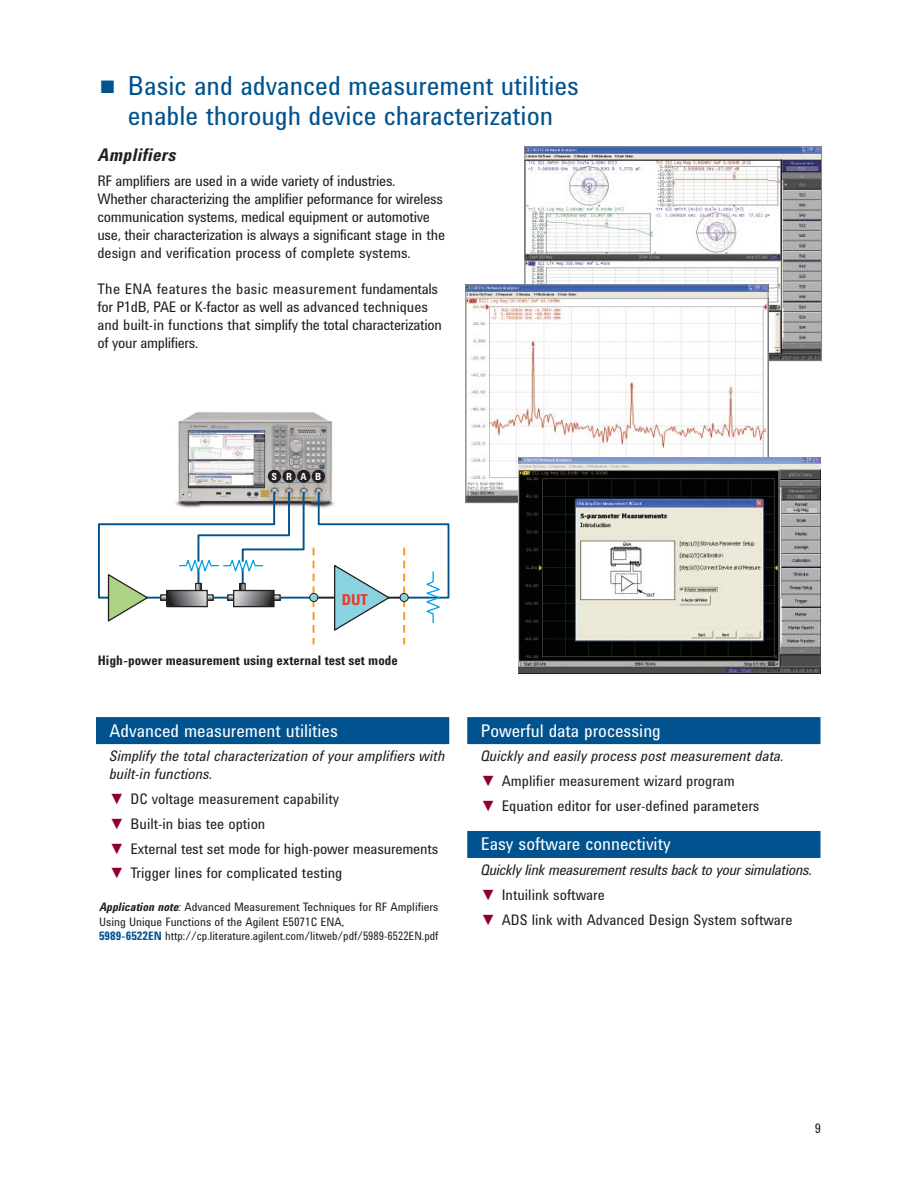
<style>
.page{position:relative;width:918px;height:1188px;background:#fff}
.page>*{position:absolute;margin:0;border:0;box-sizing:border-box;transform-origin:0 0}
.t1{font:27px/30px "Agilent Condensed CFF";color:#00538e;text-align:center}
.t2{font:18px "Agilent Condensed CFF";color:#fff}
.t3{font:italic 700 18px "Agilent Condensed CFF";letter-spacing:.02em;color:#231f20}
.t4{font:700 15.45px "Agilent Condensed CFF";color:#ee3424}
.t5{font:15px/18px "Agilent Condensed CFF";letter-spacing:-.02em;color:#231f20}
.t6{font:15px "Agilent Condensed CFF";color:#231f20}
.t7{font:italic 15px/18px "Agilent Condensed CFF";color:#231f20}
.t8{font:italic 15px "Agilent Condensed CFF";letter-spacing:-.02em;color:#231f20}
.t9{font:700 13.5px "Agilent Condensed CFF";color:#231f20}
.t10{font:13.5px "Agilent Condensed CFF";color:#231f20}
.t11{font:12px/14.4px "Agilent Condensed CFF";color:#231f20}
.t12{font:700 10.05px "Agilent Condensed CFF";color:#fff}
.s1{color:#900027}
.s2{font-weight:700;font-style:italic}
.s3{font-style:italic}
.s4{font-weight:700;color:#00538e}
</style>
<div class="page">
<div style="left:96px;top:717px;width:353px;height:27px;background:#00538e"></div>
<div style="left:467px;top:717px;width:353px;height:27px;background:#00538e"></div>
<div style="left:467px;top:831px;width:353px;height:27px;background:#00538e"></div>
<img style="left:178px;top:412px;width:154px;height:79px">
<svg style="left:98px;top:491px;width:351px;height:153px"></svg>
<div style="left:233px;top:590px;width:42px;height:17px;border:1px solid #231f20"></div>
<div style="left:268px;top:470px;width:13px;height:13px;background:#231f20;border-radius:50%"></div>
<div style="left:282px;top:470px;width:14px;height:13px;background:#231f20;border-radius:50%"></div>
<div style="left:297px;top:470px;width:13px;height:13px;background:#231f20;border-radius:50%"></div>
<div style="left:312px;top:470px;width:13px;height:13px;background:#231f20;border-radius:50%"></div>
<img style="left:526px;top:148px;width:294px;height:211px">
<div style="left:524px;top:146px;width:298px;height:215px;border:1px solid #88898c"></div>
<img style="left:467px;top:286px;width:299px;height:215px">
<div style="left:465px;top:284px;width:303px;height:219px;border:1px solid #88898c"></div>
<img style="left:518px;top:457px;width:302px;height:216px">
<h1 class="t1" style="left:99px;top:73px;width:481px">■ Basic and advanced measurement utilities enable thorough device characterization</h1>
<p class="t3" style="left:98px;top:148px;width:80px">Amplifiers</p>
<p class="t5" style="left:98px;top:173px;width:349px">RF amplifiers are used in a wide variety of industries.<br>Whether characterizing the amplifier peformance for wireless communication systems, medical equipment or automotive use, their characterization is always a significant stage in the design and verification process of complete systems.</p>
<p class="t5" style="left:98px;top:281px;width:346px">The ENA features the basic measurement fundamentals for P1dB, PAE or K-factor as well as advanced techniques and built-in functions that simplify the total characterization of your amplifiers.</p>
<p class="t12" style="left:271px;top:473px;width:51px">SRAB</p>
<p class="t4" style="left:342px;top:594px;width:28px">DUT</p>
<p class="t9" style="left:98px;top:656px;width:301px">High-power measurement using external test set mode</p>
<p class="t2" style="left:110px;top:724px;width:230px">Advanced measurement utilities</p>
<p class="t7" style="left:110px;top:749px;width:337px">Simplify the total characterization of your amplifiers with built-in functions.</p>
<p class="t6" style="left:110px;top:794px;width:231px"><span class="s1">▼</span> DC voltage measurement capability</p>
<p class="t6" style="left:110px;top:818px;width:157px"><span class="s1">▼</span> Built-in bias tee option</p>
<p class="t6" style="left:110px;top:843px;width:330px"><span class="s1">▼</span> External test set mode for high-power measurements</p>
<p class="t6" style="left:110px;top:868px;width:234px"><span class="s1">▼</span> Trigger lines for complicated testing</p>
<p class="t11" style="left:99px;top:901px;width:341px"><span class="s2">Application note</span><span class="s3">:</span> Advanced Measurement Techniques for RF Amplifiers<br>Using Unique Functions of the Agilent E5071C ENA,<br><span class="s4">5989-6522EN</span> http://cp.literature.agilent.com/litweb/pdf/5989-6522EN.pdf</p>
<p class="t2" style="left:481px;top:724px;width:182px">Powerful data processing</p>
<p class="t7" style="left:481px;top:749px;width:305px">Quickly and easily process post measurement data.</p>
<p class="t6" style="left:481px;top:776px;width:256px"><span class="s1">▼</span> Amplifier measurement wizard program</p>
<p class="t6" style="left:481px;top:800px;width:280px"><span class="s1">▼</span> Equation editor for user-defined parameters</p>
<p class="t2" style="left:481px;top:838px;width:191px">Easy software connectivity</p>
<p class="t8" style="left:481px;top:864px;width:333px">Quickly link measurement results back to your simulations.</p>
<p class="t6" style="left:481px;top:889px;width:126px"><span class="s1">▼</span> Intuilink software</p>
<p class="t6" style="left:481px;top:914px;width:313px"><span class="s1">▼</span> ADS link with Advanced Design System software</p>
<p class="t10" style="left:815px;top:1123px;width:8px">9</p>
</div>
